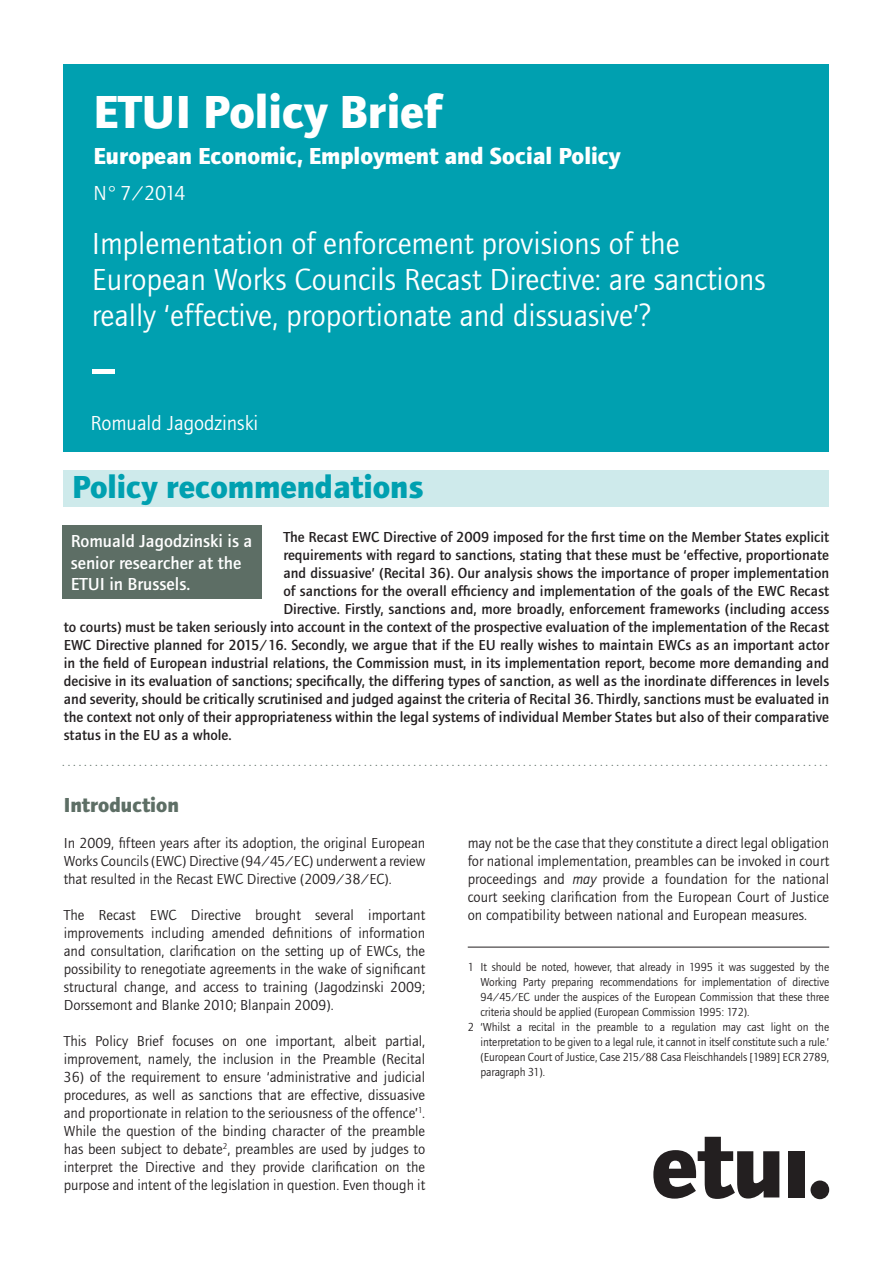
<style>
.page{position:relative;width:893px;height:1263px;background:#fff}
.page>*{position:absolute;margin:0;border:0;box-sizing:border-box;transform-origin:0 0}
.t1{font:500 54px "Foundry Journal";color:#fff}
.t2{font:700 48px "Foundry Journal";color:#fff}
.t3{font:700 33px "Foundry Journal";color:#00a0b0}
.t4{font:31.5px/36px "Foundry Journal";color:#fff}
.t5{font:700 24px "Foundry Journal";color:#fff}
.t6{font:21px "Foundry Journal";color:#fff}
.Intertitre{font:700 21px "Foundry Journal";color:#5d6e65}
.t7{font:500 18px/21.6px "Foundry Journal";color:#fff}
.Body{font:15px/18px "Foundry Journal";color:#231f20;text-align:justify}
.t8{font:500 15px "Foundry Journal";color:#231f20}
.t9{font:13.5px "Foundry Journal";color:#5d6e65}
.notes{font:12px/15px "Foundry Journal";letter-spacing:-.01em;color:#231f20;text-align:justify}
.s1{font-style:italic}
</style>
<div class="page">
<svg style="left:653px;top:1137px;width:126px;height:62px"></svg>
<div style="left:788px;top:1151px;width:16px;height:46px;background:#231f20"></div>
<div style="left:810px;top:1180px;width:19px;height:19px;background:#231f20;border-radius:50%"></div>
<div style="left:64px;top:471px;width:765px;height:36px;background:#ceeaeb"></div>
<div style="left:64px;top:64px;width:765px;height:388px;background:#00a0b0"></div>
<div style="left:62px;top:525px;width:200px;height:74px;background:#5d6e65"></div>
<hr style="left:468px;top:947px;width:361px;height:1px;background:#231f20">
<p class="t2" style="left:94px;top:83px;width:350px">ETUI Policy Brief</p>
<p class="t5" style="left:94px;top:141px;width:529px">European Economic, Employment and Social Policy</p>
<p class="t6" style="left:94px;top:181px;width:94px">N° 7/2014</p>
<p class="t4" style="left:92px;top:226px;width:675px">Implementation of enforcement provisions of the<br>European Works Councils Recast Directive: are sanctions really ‘effective, proportionate and dissuasive’?</p>
<p class="t1" style="left:90px;top:339px;width:24px">–</p>
<p class="t6" style="left:90px;top:412px;width:170px">Romuald Jagodzinski</p>
<p class="t3" style="left:72px;top:468px;width:353px">Policy recommendations</p>
<p class="t8" style="left:283px;top:528px;width:547px">The Recast EWC Directive of 2009 imposed for the first time on the Member States explicit</p>
<p class="t8" style="left:283px;top:546px;width:547px">requirements with regard to sanctions, stating that these must be ‘effective, proportionate</p>
<p class="t8" style="left:283px;top:564px;width:547px">and dissuasive’ (Recital 36). Our analysis shows the importance of proper implementation</p>
<p class="t8" style="left:283px;top:582px;width:547px">of sanctions for the overall efficiency and implementation of the goals of the EWC Recast</p>
<p class="t8" style="left:283px;top:600px;width:547px">Directive. Firstly, sanctions and, more broadly, enforcement frameworks (including access</p>
<p class="t8" style="left:64px;top:618px;width:767px">to courts) must be taken seriously into account in the context of the prospective evaluation of the implementation of the Recast</p>
<p class="t8" style="left:64px;top:636px;width:767px">EWC Directive planned for 2015/16. Secondly, we argue that if the EU really wishes to maintain EWCs as an important actor</p>
<p class="t8" style="left:64px;top:654px;width:767px">in the field of European industrial relations, the Commission must, in its implementation report, become more demanding and</p>
<p class="t8" style="left:64px;top:672px;width:767px">decisive in its evaluation of sanctions; specifically, the differing types of sanction, as well as the inordinate differences in levels</p>
<p class="t8" style="left:64px;top:690px;width:767px">and severity, should be critically scrutinised and judged against the criteria of Recital 36. Thirdly, sanctions must be evaluated in</p>
<p class="t8" style="left:64px;top:708px;width:767px">the context not only of their appropriateness within the legal systems of individual Member States but also of their comparative</p>
<p class="t8" style="left:64px;top:726px;width:169px">status in the EU as a whole.</p>
<p class="t7" style="left:71px;top:530px;width:183px">Romuald Jagodzinski is a senior researcher at the<br>ETUI in Brussels.</p>
<p class="t9" style="left:62px;top:754px;width:767px">............................................................................................................................................</p>
<p class="Intertitre" style="left:64px;top:793px;width:117px">Introduction</p>
<p class="Body" style="left:64px;top:834px;width:363px">In 2009, fifteen years after its adoption, the original European Works Councils (EWC) Directive (94/45/EC) underwent a review that resulted in the Recast EWC Directive (2009/38/EC).</p>
<p class="Body" style="left:64px;top:906px;width:363px">The Recast EWC Directive brought several important improvements including amended definitions of information and consultation, clarification on the setting up of EWCs, the possibility to renegotiate agreements in the wake of significant structural change, and access to training (Jagodzinski 2009; Dorssemont and Blanke 2010; Blanpain 2009).</p>
<p class="Body" style="left:64px;top:1032px;width:363px">This Policy Brief focuses on one important, albeit partial, improvement, namely, the inclusion in the Preamble (Recital</p>
<p class="Body" style="left:64px;top:1068px;width:363px">36) of the requirement to ensure ‘administrative and judicial procedures, as well as sanctions that are effective, dissuasive and proportionate in relation to the seriousness of the offence’<sup>1</sup>.<br>While the question of the binding character of the preamble has been subject to debate<sup>2</sup>, preambles are used by judges to interpret the Directive and they provide clarification on the purpose and intent of the legislation in question. Even though it</p>
<p class="Body" style="left:468px;top:834px;width:363px">may not be the case that they constitute a direct legal obligation for national implementation, preambles can be invoked in court proceedings and <span class="s1">may</span> provide a foundation for the national court seeking clarification from the European Court of Justice on compatibility between national and European measures.</p>
<p class="notes" style="left:480px;top:959px;width:350px;text-indent:-13px">1 It should be noted, however, that already in 1995 it was suggested by the Working Party preparing recommendations for implementation of directive 94/45/EC under the auspices of the European Commission that these three criteria should be applied (European Commission 1995: 172).</p>
<p class="notes" style="left:480px;top:1019px;width:350px;text-indent:-13px">2 ‘Whilst a recital in the preamble to a regulation may cast light on the interpretation to be given to a legal rule, it cannot in itself constitute such a rule.’ (European Court of Justice, Case 215/88 Casa Fleischhandels [1989] ECR 2789, paragraph 31).</p>
</div>
